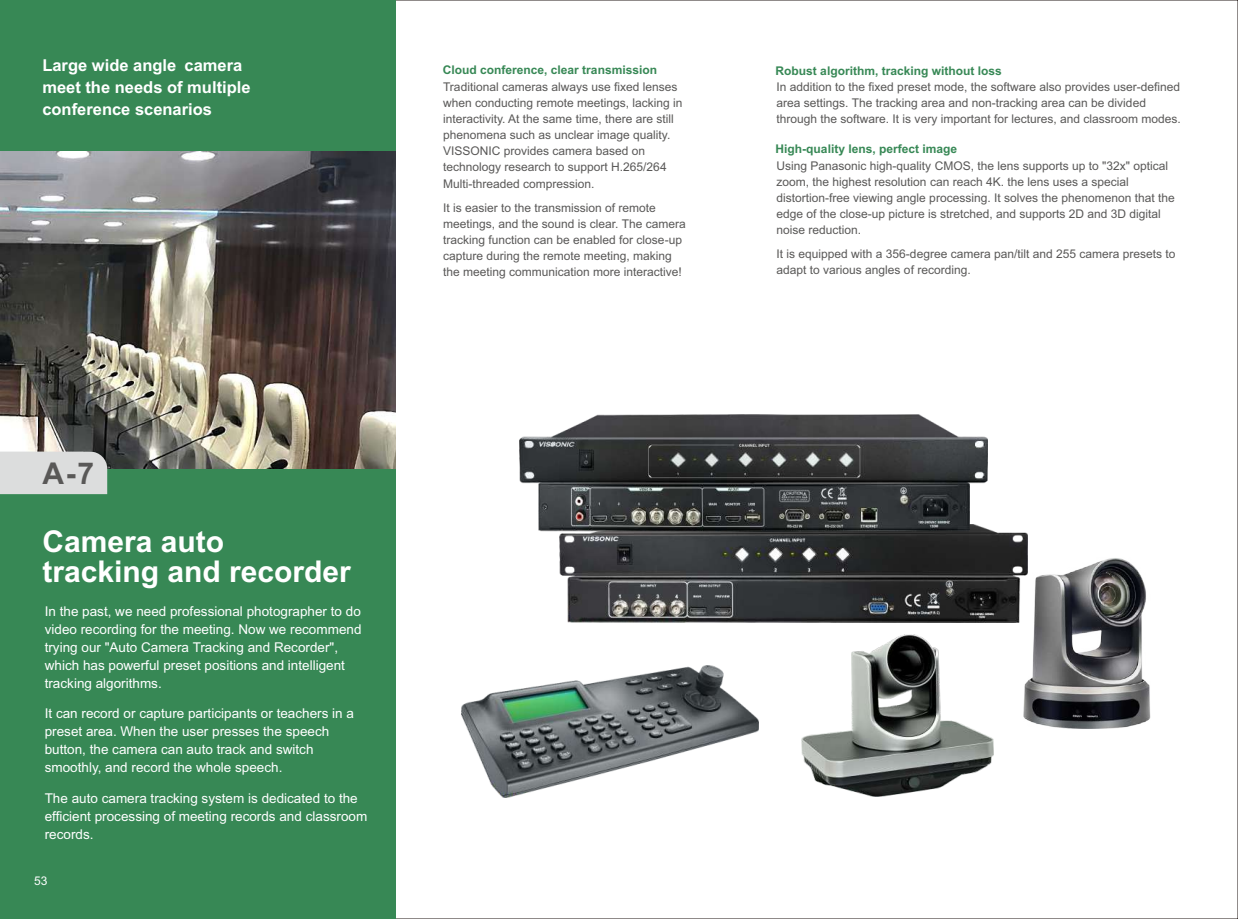
<style>
.page{position:relative;width:1238px;height:919px;background:#fff}
.page>*{position:absolute;margin:0;border:0;box-sizing:border-box;transform-origin:0 0}
.t1{font:700 30px/30.2px "Arial";color:#fff}
.t2{font:700 30px "Arial";color:#595857}
.t3{font:700 16.5px/22px "Arial";color:#fff}
.t4{font:13.5px/18.1px "Arial";color:#fff}
.t5{font:12px/16px "Arial";color:#595857}
.t6{font:700 12px "Arial";color:#378855}
.t7{font:12px "Arial";color:#fff}
</style>
<div class="page">
<div style="left:0;top:0;width:395px;height:918px;background:#378855"></div>
<img style="left:0;top:151px;width:395px;height:317px">
<div style="left:0;top:451px;width:107px;height:43px;background:#dcdddd"></div>
<img style="left:560px;top:529px;width:467px;height:93px">
<img style="left:520px;top:414px;width:467px;height:117px">
<img style="left:802px;top:634px;width:191px;height:162px">
<img style="left:461px;top:665px;width:297px;height:132px">
<img style="left:1023px;top:558px;width:127px;height:170px">
<h2 class="t3" style="left:42px;top:55px;width:201px">Large wide angle camera</h2>
<p class="t6" style="left:443px;top:66px;width:216px">Cloud conference, clear transmission</p>
<p class="t6" style="left:775px;top:66px;width:228px">Robust algorithm, tracking without loss</p>
<h2 class="t3" style="left:42px;top:77px;width:210px">meet the needs of multiple conference scenarios</h2>
<p class="t5" style="left:443px;top:80px;width:241px">Traditional cameras always use fixed lenses when conducting remote meetings, lacking in interactivity. At the same time, there are still phenomena such as unclear image quality.<br>VISSONIC provides camera based on technology research to support H.265/264<br>Multi-threaded compression.</p>
<p class="t5" style="left:443px;top:200px;width:244px">It is easier to the transmission of remote meetings, and the sound is clear. The camera tracking function can be enabled for close-up capture during the remote meeting, making the meeting communication more interactive!</p>
<p class="t5" style="left:776px;top:80px;width:406px">In addition to the fixed preset mode, the software also provides user-defined area settings. The tracking area and non-tracking area can be divided through the software. It is very important for lectures, and classroom modes.</p>
<p class="t6" style="left:775px;top:145px;width:183px">High-quality lens, perfect image</p>
<p class="t5" style="left:776px;top:159px;width:400px">Using Panasonic high-quality CMOS, the lens supports up to "32x" optical zoom, the highest resolution can reach 4K. the lens uses a special distortion-free viewing angle processing. It solves the phenomenon that the edge of the close-up picture is stretched, and supports 2D and 3D digital noise reduction.</p>
<p class="t5" style="left:776px;top:247px;width:400px">It is equipped with a 356-degree camera pan/tilt and 255 camera presets to adapt to various angles of recording.</p>
<h1 class="t2" style="left:42px;top:462px;width:53px">A-7</h1>
<h1 class="t1" style="left:42px;top:528px;width:310px">Camera auto<br>tracking and recorder</h1>
<p class="t4" style="left:45px;top:603px;width:318px">In the past, we need professional photographer to do video recording for the meeting. Now we recommend trying our "Auto Camera Tracking and Recorder", which has powerful preset positions and intelligent tracking algorithms.</p>
<p class="t4" style="left:45px;top:705px;width:311px">It can record or capture participants or teachers in a preset area. When the user presses the speech button, the camera can auto track and switch smoothly, and record the whole speech.</p>
<p class="t4" style="left:45px;top:790px;width:324px">The auto camera tracking system is dedicated to the efficient processing of meeting records and classroom records.</p>
<p class="t7" style="left:34px;top:876px;width:15px">53</p>
</div>
